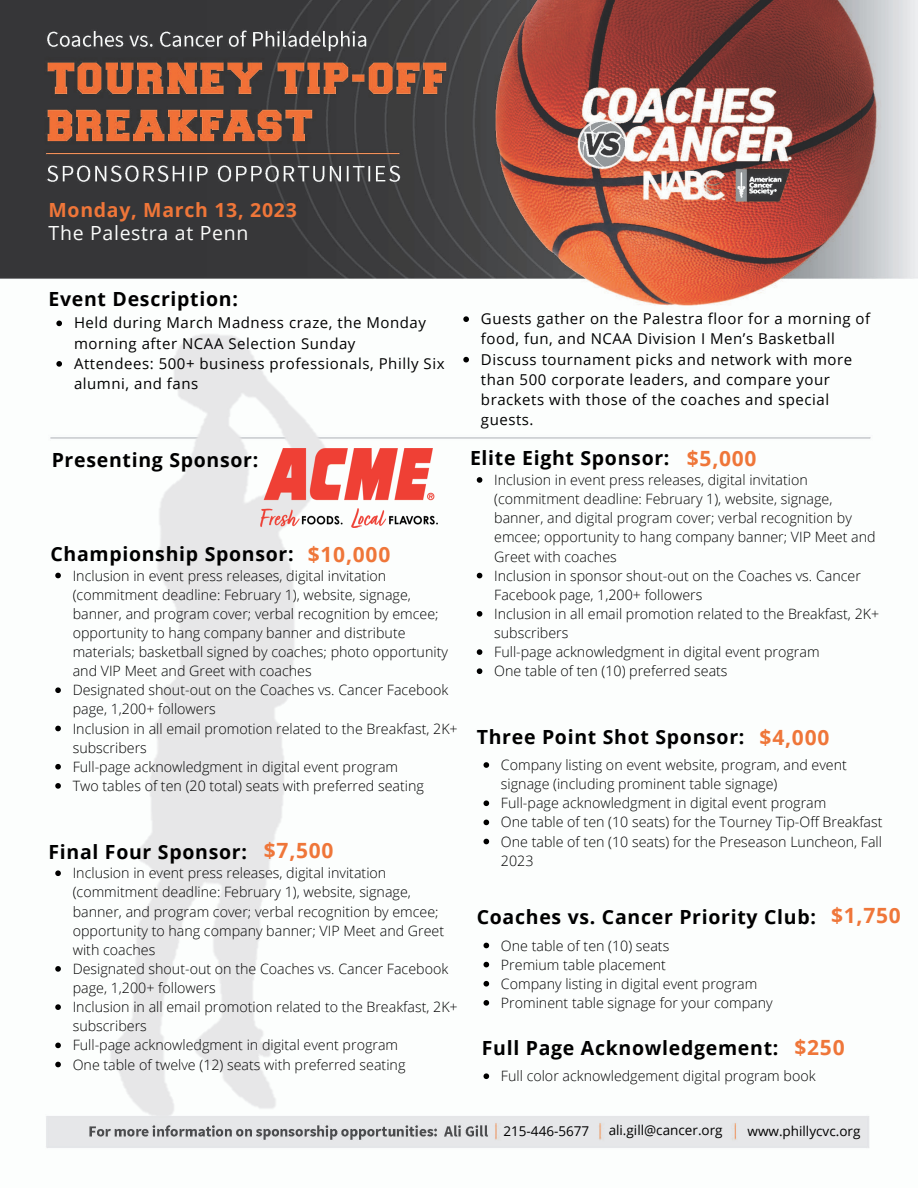
<style>
.page{position:relative;width:918px;height:1188px;background:#fff}
.page>*{position:absolute;margin:0;border:0;box-sizing:border-box;transform-origin:0 0}
.t1{font:700 19.5px "Open Sans";letter-spacing:.035em;color:#000}
.t2{font:700 19.5px "Open Sans";letter-spacing:.035em;color:#ef7639}
.t3{font:19.5px "Open Sans";letter-spacing:.035em;color:#fbfcfb}
.t4{font:15px/20.2px "Open Sans";letter-spacing:.035em;color:#000}
.t5{font:300 14.25px/19.2px "Open Sans";color:#000}
.t6{font:13.5px "Open Sans";color:#000}
.s1{font-size:21px;color:#ef7639}
</style>
<div class="page">
<img style="left:0;top:0;width:918px;height:1148px">
<img style="left:92px;top:326px;width:251px;height:800px">
<div style="left:505px;top:1119px;width:92px;height:23px;background:#e6e7e9"></div>
<div style="left:606px;top:1119px;width:124px;height:25px;background:#e6e7e9"></div>
<div style="left:741px;top:1119px;width:125px;height:25px;background:#e6e7e9"></div>
<img style="left:261px;top:449px;width:176px;height:78px">
<svg style="left:56px;top:321px;width:6px;height:5px"></svg>
<svg style="left:56px;top:361px;width:6px;height:6px"></svg>
<svg style="left:55px;top:573px;width:6px;height:5px"></svg>
<svg style="left:55px;top:687px;width:6px;height:6px"></svg>
<svg style="left:55px;top:726px;width:6px;height:5px"></svg>
<svg style="left:55px;top:764px;width:6px;height:6px"></svg>
<svg style="left:55px;top:783px;width:6px;height:6px"></svg>
<svg style="left:55px;top:870px;width:6px;height:6px"></svg>
<svg style="left:55px;top:966px;width:6px;height:6px"></svg>
<svg style="left:55px;top:1004px;width:6px;height:6px"></svg>
<svg style="left:55px;top:1043px;width:6px;height:5px"></svg>
<svg style="left:55px;top:1062px;width:6px;height:5px"></svg>
<svg style="left:477px;top:477px;width:5px;height:6px"></svg>
<svg style="left:477px;top:573px;width:5px;height:5px"></svg>
<svg style="left:477px;top:611px;width:5px;height:6px"></svg>
<svg style="left:477px;top:649px;width:5px;height:6px"></svg>
<svg style="left:477px;top:668px;width:5px;height:6px"></svg>
<svg style="left:484px;top:762px;width:5px;height:6px"></svg>
<svg style="left:484px;top:800px;width:5px;height:6px"></svg>
<svg style="left:484px;top:820px;width:5px;height:5px"></svg>
<svg style="left:484px;top:839px;width:5px;height:5px"></svg>
<svg style="left:484px;top:943px;width:5px;height:5px"></svg>
<svg style="left:484px;top:962px;width:5px;height:5px"></svg>
<svg style="left:484px;top:981px;width:5px;height:6px"></svg>
<svg style="left:484px;top:1000px;width:5px;height:6px"></svg>
<svg style="left:463px;top:316px;width:6px;height:6px"></svg>
<svg style="left:463px;top:357px;width:6px;height:5px"></svg>
<svg style="left:484px;top:1073px;width:5px;height:6px"></svg>
<h1 class="t2" style="left:49px;top:196px;width:250px">Monday, March 13, 2023</h1>
<h1 class="t3" style="left:49px;top:219px;width:201px">The Palestra at Penn</h1>
<h1 class="t1" style="left:49px;top:285px;width:191px">Event Description:</h1>
<p class="t4" style="left:74px;top:312px;width:372px">Held during March Madness craze, the Monday morning after NCAA Selection Sunday<br>Attendees: 500+ business professionals, Philly Six alumni, and fans</p>
<h1 class="t1" style="left:52px;top:446px;width:208px">Presenting Sponsor:</h1>
<h1 class="t1" style="left:50px;top:540px;width:341px">Championship Sponsor: <span class="s1">$10,000</span></h1>
<p class="t5" style="left:73px;top:565px;width:386px">Inclusion in event press releases, digital invitation (commitment deadline: February 1), website, signage, banner, and program cover; verbal recognition by emcee; opportunity to hang company banner and distribute materials; basketball signed by coaches; photo opportunity and VIP Meet and Greet with coaches<br>Designated shout-out on the Coaches vs. Cancer Facebook page, 1,200+ followers<br>Inclusion in all email promotion related to the Breakfast, 2K+ subscribers<br>Full-page acknowledgment in digital event program<br>Two tables of ten (20 total) seats with preferred seating</p>
<h1 class="t1" style="left:49px;top:838px;width:287px">Final Four Sponsor: <span class="s1">$7,500</span></h1>
<p class="t5" style="left:73px;top:863px;width:386px">Inclusion in event press releases, digital invitation (commitment deadline: February 1), website, signage, banner, and program cover; verbal recognition by emcee; opportunity to hang company banner; VIP Meet and Greet with coaches<br>Designated shout-out on the Coaches vs. Cancer Facebook page, 1,200+ followers<br>Inclusion in all email promotion related to the Breakfast, 2K+ subscribers<br>Full-page acknowledgment in digital event program<br>One table of twelve (12) seats with preferred seating</p>
<p class="t4" style="left:481px;top:308px;width:391px">Guests gather on the Palestra floor for a morning of food, fun, and NCAA Division I Men’s Basketball Discuss tournament picks and network with more than 500 corporate leaders, and compare your brackets with those of the coaches and special guests.</p>
<h1 class="t1" style="left:470px;top:444px;width:288px">Elite Eight Sponsor: <span class="s1">$5,000</span></h1>
<p class="t5" style="left:494px;top:470px;width:386px">Inclusion in event press releases, digital invitation (commitment deadline: February 1), website, signage, banner, and digital program cover; verbal recognition by emcee; opportunity to hang company banner; VIP Meet and Greet with coaches<br>Inclusion in sponsor shout-out on the Coaches vs. Cancer Facebook page, 1,200+ followers<br>Inclusion in all email promotion related to the Breakfast, 2K+ subscribers<br>Full-page acknowledgment in digital event program<br>One table of ten (10) preferred seats</p>
<h1 class="t1" style="left:477px;top:723px;width:354px">Three Point Shot Sponsor: <span class="s1">$4,000</span></h1>
<p class="t5" style="left:501px;top:755px;width:383px">Company listing on event website, program, and event signage (including prominent table signage)<br>Full-page acknowledgment in digital event program<br>One table of ten (10 seats) for the Tourney Tip-Off Breakfast One table of ten (10 seats) for the Preseason Luncheon, Fall 2023</p>
<h1 class="t1" style="left:477px;top:903px;width:426px">Coaches vs. Cancer Priority Club: <span class="s1">$1,750</span></h1>
<p class="t5" style="left:501px;top:935px;width:273px">One table of ten (10) seats<br>Premium table placement<br>Company listing in digital event program Prominent table signage for your company</p>
<h1 class="t1" style="left:482px;top:1034px;width:364px">Full Page Acknowledgement: <span class="s1">$250</span></h1>
<p class="t5" style="left:501px;top:1066px;width:316px">Full color acknowledgement digital program book</p>
<p class="t6" style="left:504px;top:1121px;width:87px">215-446-5677</p>
<p class="t6" style="left:609px;top:1120px;width:115px">ali.gill@cancer.org</p>
<p class="t6" style="left:748px;top:1121px;width:114px">www.phillycvc.org</p>
</div>
